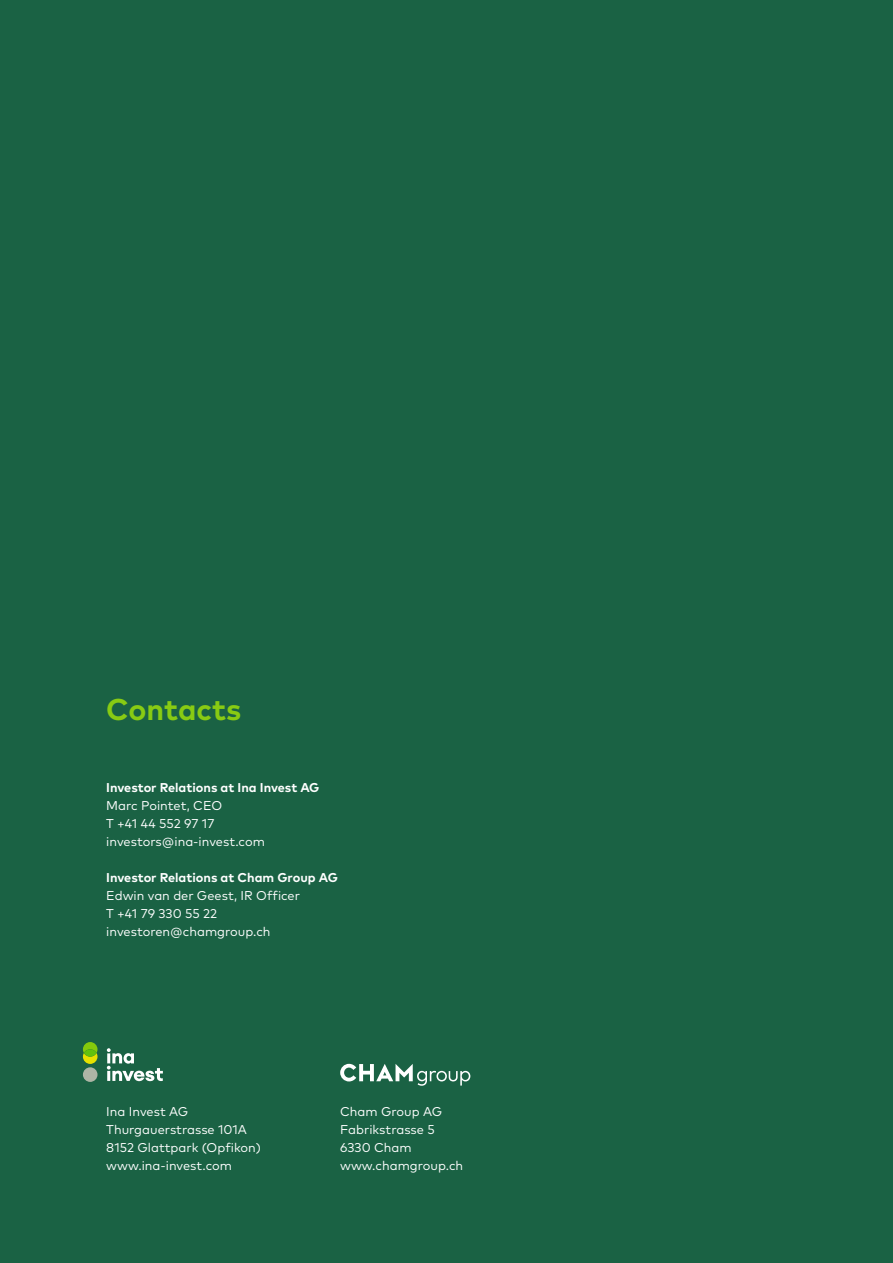
<style>
.page{position:relative;width:893px;height:1263px;background:#1a6244}
.page>*{position:absolute;margin:0;border:0;box-sizing:border-box;transform-origin:0 0}
.t1{font:700 30px "Mark OT";color:#88cb13}
.t2{font:12.75px/18px "Mark OT";color:#fff}
.t3{font:700 12.75px "Mark OT";color:#fff}
</style>
<div class="page">
<div style="left:83px;top:1067px;width:14px;height:15px;background:#adb5a5;border-radius:50%"></div>
<svg style="left:83px;top:1042px;width:14px;height:22px"></svg>
<svg style="left:84px;top:1049px;width:13px;height:7px"></svg>
<svg style="left:107px;top:1048px;width:56px;height:33px"></svg>
<svg style="left:340px;top:1064px;width:130px;height:22px"></svg>
<h1 class="t1" style="left:106px;top:690px;width:136px">Contacts</h1>
<p class="t3" style="left:106px;top:779px;width:215px">Investor Relations at Ina Invest AG</p>
<p class="t2" style="left:106px;top:796px;width:160px">Marc Pointet, CEO<br>T +41 44 552 97 17 investors@ina-invest.com</p>
<p class="t3" style="left:106px;top:869px;width:233px">Investor Relations at Cham Group AG</p>
<p class="t2" style="left:106px;top:886px;width:195px">Edwin van der Geest, IR Officer<br>T +41 79 330 55 22 investoren@chamgroup.ch</p>
<p class="t2" style="left:106px;top:1102px;width:156px">Ina Invest AG<br>Thurgauerstrasse 101A<br>8152 Glattpark (Opfikon) www.ina-invest.com</p>
<p class="t2" style="left:340px;top:1102px;width:125px">Cham Group AG<br>Fabrikstrasse 5<br>6330 Cham www.chamgroup.ch</p>
</div>
